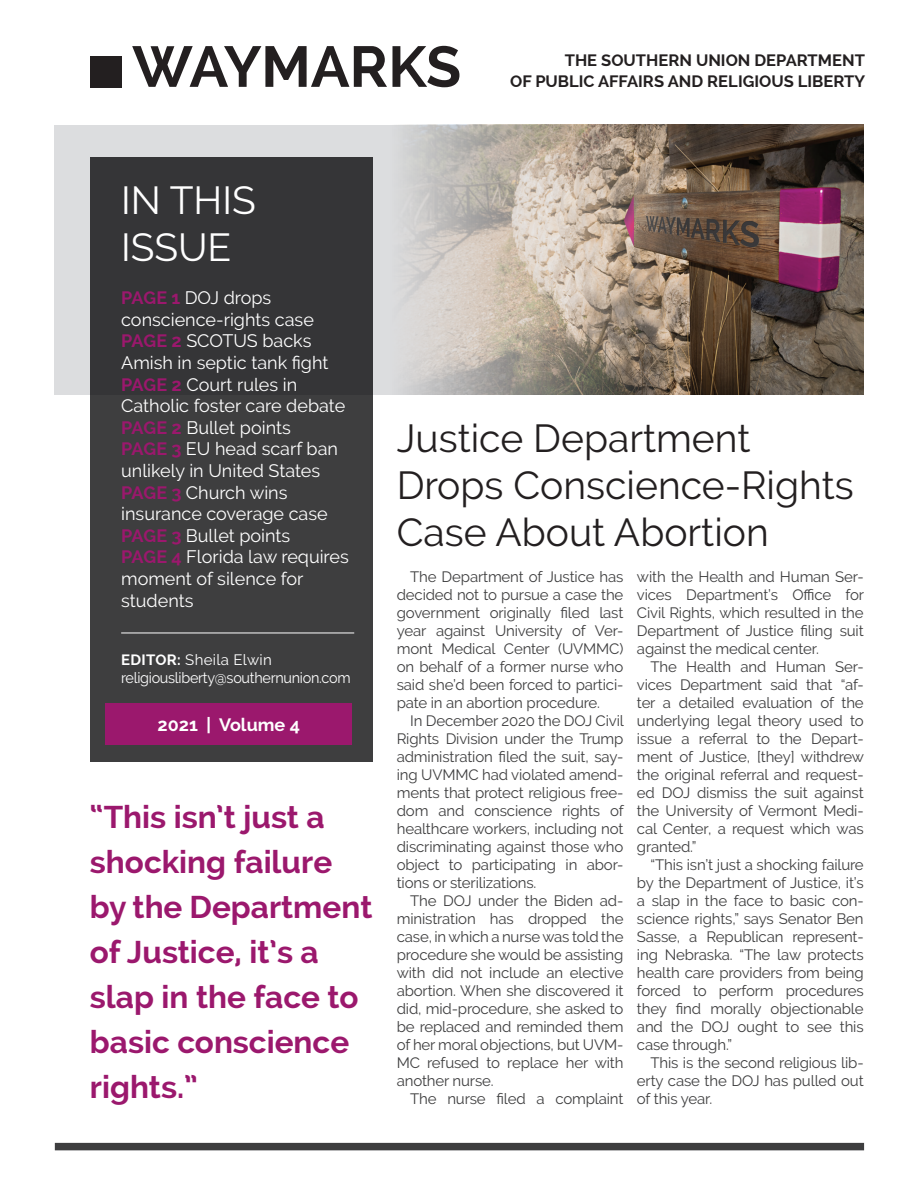
<style>
.page{position:relative;width:918px;height:1188px;background:#fff}
.page>*{position:absolute;margin:0;border:0;box-sizing:border-box;transform-origin:0 0}
.t1{font:39px/46.8px "Raleway";color:#231f20}
.t2{font:39px/46.8px "Raleway";color:#fff}
.t3{font:700 31.5px/45px "Raleway";color:#9b186d}
.t4{font:18px/21.6px "Raleway";color:#fff}
.t5{font:700 18px "Raleway";color:#fff}
.t6{font:700 16.5px/21px "Raleway";color:#231f20;text-align:right}
.t7{font:15px/18px "Raleway";letter-spacing:-.01em;color:#3e3e3f;text-align:justify}
.t8{font:15px/18px "Raleway";letter-spacing:-.02em;color:#fff}
.s1{font-weight:700;color:#9b186d}
.s2{font-weight:700}
</style>
<div class="page">
<svg style="left:132px;top:46px;width:327px;height:41px"></svg>
<div style="left:54px;top:125px;width:810px;height:269px;background:#dcdddf"></div>
<img style="left:403px;top:125px;width:461px;height:269px">
<div style="left:90px;top:157px;width:282px;height:605px;background:#3e3e3f"></div>
<div style="left:90px;top:56px;width:31px;height:31px;background:#231f20"></div>
<div style="left:55px;top:1143px;width:809px;height:7px;background:#3e3e3f"></div>
<div style="left:106px;top:703px;width:246px;height:41px;background:#9b186d"></div>
<hr style="left:121px;top:633px;width:233px;height:1px;background:#fff">
<p class="t6" style="left:510px;top:50px;width:356px">THE SOUTHERN UNION DEPARTMENT<br>OF PUBLIC AFFAIRS AND RELIGIOUS LIBERTY</p>
<h1 class="t2" style="left:121px;top:177px;width:136px">IN THIS<br>ISSUE</h1>
<p class="t4" style="left:121px;top:287px;width:229px"><span class="s1">PAGE 1</span> DOJ drops conscience-rights case<br><span class="s1">PAGE 2</span> SCOTUS backs<br>Amish in septic tank fight<br><span class="s1">PAGE 2</span> Court rules in<br>Catholic foster care debate<br><span class="s1">PAGE 2</span> Bullet points<br><span class="s1">PAGE 3</span> EU head scarf ban unlikely in United States<br><span class="s1">PAGE 3</span> Church wins insurance coverage case<br><span class="s1">PAGE 3</span> Bullet points<br><span class="s1">PAGE 4</span> Florida law requires moment of silence for students</p>
<p class="t8" style="left:121px;top:651px;width:231px"><span class="s2">EDITOR:</span> Sheila Elwin religiousliberty@southernunion.com</p>
<p class="t5" style="left:158px;top:714px;width:144px">2021 | Volume 4</p>
<h2 class="t3" style="left:90px;top:795px;width:284px">“This isn’t just a shocking failure by the Department of Justice, it’s a slap in the face to basic conscience rights.”</h2>
<h1 class="t1" style="left:397px;top:415px;width:459px">Justice Department<br>Drops Conscience-Rights<br>Case About Abortion</h1>
<p class="t7" style="left:397px;top:567px;width:228px;text-indent:14px">The Department of Justice has decided not to pursue a case the government originally filed last year against University of Ver&shy;mont Medical Center (UVMMC) on behalf of a former nurse who said she’d been forced to partici&shy;pate in an abortion procedure.</p>
<p class="t7" style="left:397px;top:711px;width:229px;text-indent:14px">In December 2020 the DOJ Civil Rights Division under the Trump administration filed the suit, say&shy;ing UVMMC had violated amend&shy;ments that protect religious free&shy;dom and conscience rights of healthcare workers, including not discriminating against those who object to participating in abor&shy;tions or sterilizations.</p>
<p class="t7" style="left:397px;top:891px;width:228px;text-indent:14px">The DOJ under the Biden ad&shy;ministration has dropped the case, in which a nurse was told the procedure she would be assisting with did not include an elective abortion. When she discovered it did, mid-procedure, she asked to be replaced and reminded them of her moral objections, but UVM-MC refused to replace her with another nurse.</p>
<p class="t7" style="left:410px;top:1089px;width:215px">The nurse filed a complaint</p>
<p class="t7" style="left:637px;top:567px;width:229px">with the Health and Human Ser&shy;vices Department’s Office for Civil Rights, which resulted in the Department of Justice filing suit against the medical center.</p>
<p class="t7" style="left:637px;top:657px;width:229px;text-indent:14px">The Health and Human Ser&shy;vices Department said that “af&shy;ter a detailed evaluation of the underlying legal theory used to issue a referral to the Depart&shy;ment of Justice, [they] withdrew the original referral and request&shy;ed DOJ dismiss the suit against the University of Vermont Medi&shy;cal Center, a request which was granted.”</p>
<p class="t7" style="left:637px;top:855px;width:228px;text-indent:14px">“This isn’t just a shocking failure by the Department of Justice, it’s a slap in the face to basic con&shy;science rights,” says Senator Ben Sasse, a Republican represent&shy;ing Nebraska. “The law protects health care providers from being forced to perform procedures they find morally objectionable and the DOJ ought to see this case through.”</p>
<p class="t7" style="left:637px;top:1053px;width:228px;text-indent:14px">This is the second religious lib&shy;erty case the DOJ has pulled out of this year.</p>
</div>
